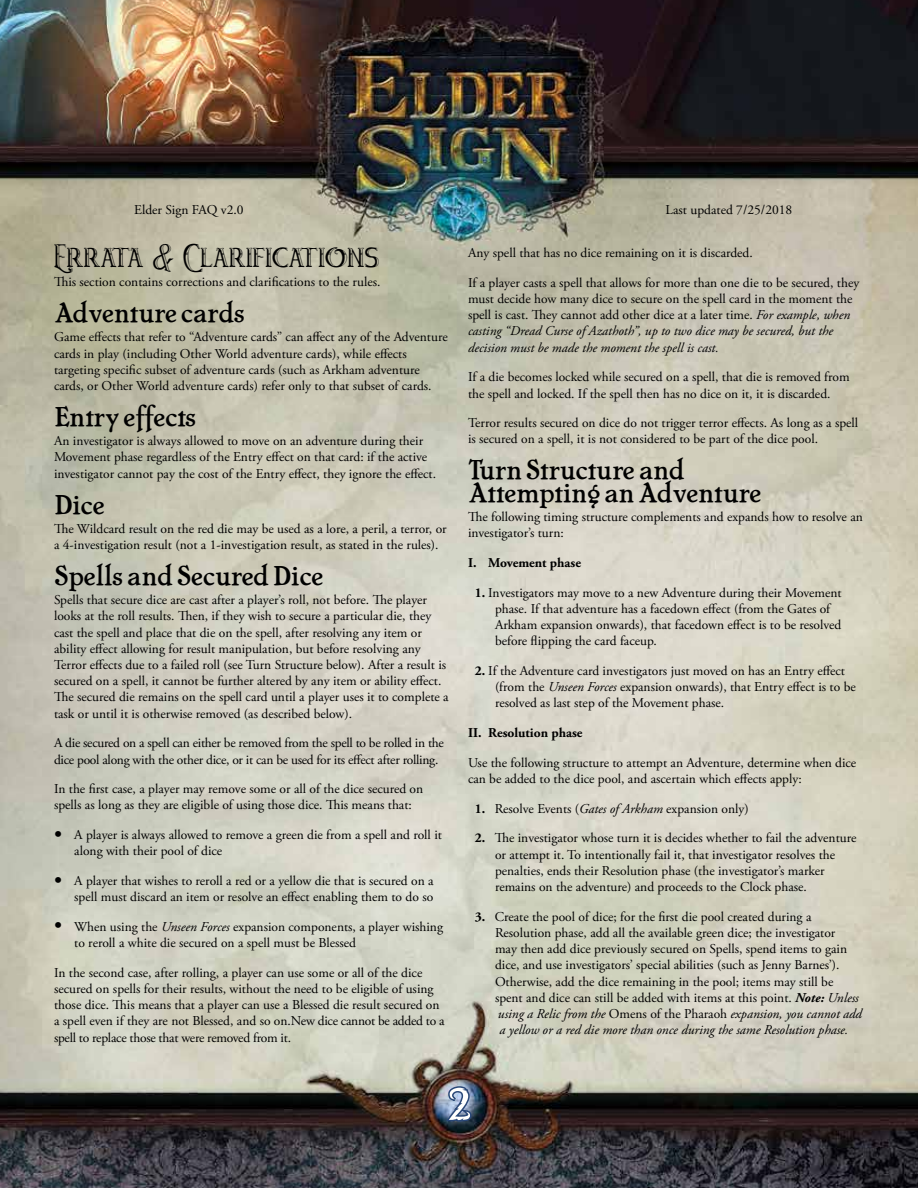
<style>
.page{position:relative;width:918px;height:1188px;background:#fff}
.page>*{position:absolute;margin:0;border:0;box-sizing:border-box;transform-origin:0 0}
.t1{font:67.5px "Booter Zero Zero";color:#fffffe;scale:1.25 1}
.t2{font:27px/22.5px "Cheboygan";color:#000}
.t3{font:24px "Watson";color:#000}
.t4{font:13.5px/16.2px "Adobe Garamond Pro";color:#000}
.t5{font:13.5px/16.2px "Adobe Garamond Pro";letter-spacing:-.02em;color:#000}
.t6{font:italic 13.5px "Adobe Garamond Pro";color:#000}
.t7{font:700 13.5px "Adobe Garamond Pro";color:#000}
.s1{font-size:21px}
.s2{font-style:italic}
.s3{font-weight:700}
.s4{font-weight:700;font-style:italic}
.s5{font-style:normal}
</style>
<div class="page">
<img style="left:0;top:0;width:918px;height:1188px">
<svg style="left:436px;top:1084px;width:38px;height:40px;background:#637695"></svg>
<p class="t4" style="left:134px;top:202px;width:111px">Elder Sign FAQ v2.0</p>
<h3 class="t3" style="left:54px;top:244px;width:327px">Errata &amp; Clarifications</h3>
<p class="t4" style="left:54px;top:274px;width:328px">This section contains corrections and clarifications to the rules.</p>
<h2 class="t2" style="left:54px;top:301px;width:191px">Adventure cards</h2>
<p class="t4" style="left:54px;top:330px;width:395px">Game effects that refer to “Adventure cards” can affect any of the Adventure cards in play (including Other World adventure cards), while effects targeting specific subset of adventure cards (such as Arkham adventure cards, or Other World adventure cards) refer only to that subset of cards.</p>
<h2 class="t2" style="left:54px;top:405px;width:143px">Entry effects</h2>
<p class="t4" style="left:54px;top:433px;width:384px">An investigator is always allowed to move on an adventure during their<br>Movement phase regardless of the Entry effect on that card: if the active investigator cannot pay the cost of the Entry effect, they ignore the effect.</p>
<h2 class="t2" style="left:54px;top:493px;width:52px">Dice</h2>
<p class="t4" style="left:54px;top:521px;width:394px">The Wildcard result on the red die may be used as a lore, a peril, a terror, or a 4-investigation result (not a 1-investigation result, as stated in the rules).</p>
<h2 class="t2" style="left:54px;top:564px;width:270px">Spells and Secured Dice</h2>
<p class="t4" style="left:54px;top:592px;width:396px">Spells that secure dice are cast after a player’s roll, not before. The player looks at the roll results. Then, if they wish to secure a particular die, they cast the spell and place that die on the spell, after resolving any item or ability effect allowing for result manipulation, but before resolving any Terror effects due to a failed roll (see Turn Structure below). After a result is secured on a spell, it cannot be further altered by any item or ability effect.<br>The secured die remains on the spell card until a player uses it to complete a task or until it is otherwise removed (as described below).</p>
<p class="t5" style="left:54px;top:735px;width:391px">A die secured on a spell can either be removed from the spell to be rolled in the dice pool along with the other dice, or it can be used for its effect after rolling.</p>
<p class="t4" style="left:54px;top:781px;width:371px">In the first case, a player may remove some or all of the dice secured on spells as long as they are eligible of using those dice. This means that:</p>
<p class="t4" style="left:74px;top:827px;width:369px;text-indent:-20px"><span class="s1">•</span> A player is always allowed to remove a green die from a spell and roll it along with their pool of dice</p>
<p class="t4" style="left:54px;top:873px;width:381px;text-align:right"><span class="s1">•</span> A player that wishes to reroll a red or a yellow die that is secured on a spell must discard an item or resolve an effect enabling them to do so</p>
<p class="t4" style="left:74px;top:919px;width:370px;text-indent:-20px"><span class="s1">•</span> When using the <span class="s2">Unseen Forces</span> expansion components, a player wishing to reroll a white die secured on a spell must be Blessed</p>
<p class="t4" style="left:54px;top:965px;width:392px">In the second case, after rolling, a player can use some or all of the dice secured on spells for their results, without the need to be eligible of using those dice. This means that a player can use a Blessed die result secured on a spell even if they are not Blessed, and so on.New dice cannot be added to a spell to replace those that were removed from it.</p>
<p class="t4" style="left:666px;top:202px;width:128px">Last updated 7/25/2018</p>
<p class="t4" style="left:468px;top:245px;width:286px">Any spell that has no dice remaining on it is discarded.</p>
<p class="t4" style="left:468px;top:275px;width:393px">If a player casts a spell that allows for more than one die to be secured, they must decide how many dice to secure on the spell card in the moment the spell is cast. They cannot add other dice at a later time. <span class="s2">For example, when casting “Dread Curse of Azathoth”, up to two dice may be secured, but the decision must be made the moment the spell is cast.</span></p>
<p class="t4" style="left:468px;top:369px;width:383px">If a die becomes locked while secured on a spell, that die is removed from the spell and locked. If the spell then has no dice on it, it is discarded.</p>
<p class="t4" style="left:468px;top:415px;width:392px">Terror results secured on dice do not trigger terror effects. As long as a spell is secured on a spell, it is not considered to be part of the dice pool.</p>
<h2 class="t2" style="left:468px;top:458px;width:294px">Turn Structure and<br>Attempting an Adventure</h2>
<p class="t4" style="left:468px;top:509px;width:396px">The following timing structure complements and expands how to resolve an investigator’s turn:</p>
<p class="t7" style="left:468px;top:555px;width:115px">I. Movement phase</p>
<p class="t4" style="left:495px;top:585px;width:348px;text-indent:-20px"><span class="s3">1.</span> Investigators may move to a new Adventure during their Movement phase. If that adventure has a facedown effect (from the Gates of Arkham expansion onwards), that facedown effect is to be resolved before flipping the card faceup.</p>
<p class="t4" style="left:495px;top:663px;width:362px;text-indent:-20px"><span class="s3">2.</span> If the Adventure card investigators just moved on has an Entry effect (from the <span class="s2">Unseen Forces</span> expansion onwards), that Entry effect is to be resolved as last step of the Movement phase.</p>
<p class="t7" style="left:468px;top:725px;width:116px">II. Resolution phase</p>
<p class="t4" style="left:468px;top:755px;width:390px">Use the following structure to attempt an Adventure, determine when dice can be added to the dice pool, and ascertain which effects apply:</p>
<p class="t4" style="left:475px;top:801px;width:276px"><span class="s3">1.</span> Resolve Events (<span class="s2">Gates of Arkham</span> expansion only)</p>
<p class="t4" style="left:495px;top:831px;width:363px;text-indent:-20px"><span class="s3">2.</span> The investigator whose turn it is decides whether to fail the adventure or attempt it. To intentionally fail it, that investigator resolves the penalties, ends their Resolution phase (the investigator’s marker remains on the adventure) and proceeds to the Clock phase.</p>
<p class="t4" style="left:475px;top:909px;width:338px"><span class="s3">3.</span> Create the pool of dice; for the first die pool created during a</p>
<p class="t4" style="left:495px;top:925px;width:342px">Resolution phase, add all the available green dice; the investigator</p>
<p class="t4" style="left:495px;top:941px;width:354px">may then add dice previously secured on Spells, spend items to gain</p>
<p class="t4" style="left:495px;top:957px;width:346px">dice, and use investigators’ special abilities (such as Jenny Barnes’).</p>
<p class="t4" style="left:495px;top:974px;width:340px">Otherwise, add the dice remaining in the pool; items may still be</p>
<p class="t4" style="left:495px;top:990px;width:365px">spent and dice can still be added with items at this point. <span class="s4">Note:</span> <span class="s2">Unless</span></p>
<p class="t6" style="left:498px;top:1006px;width:366px">using a Relic from the <span class="s5">Omens of the Pharaoh</span> expansion, you cannot add</p>
<p class="t6" style="left:499px;top:1022px;width:350px">a yellow or a red die more than once during the same Resolution phase.</p>
<h1 class="t1" style="left:448px;top:1071px;width:19px">2</h1>
</div>
